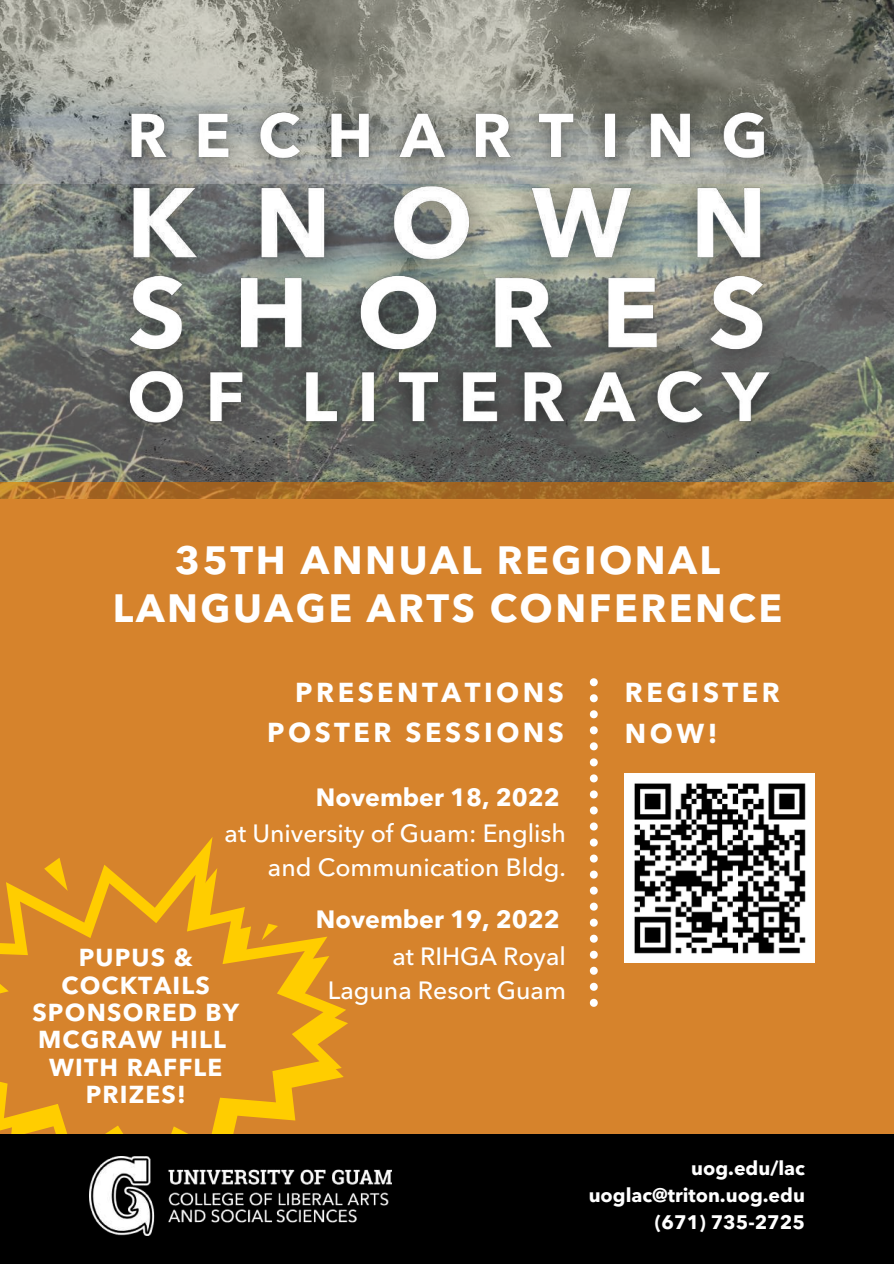
<style>
.page{position:relative;width:894px;height:1264px;background:#fff}
.page>*{position:absolute;margin:0;border:0;box-sizing:border-box;transform-origin:0 0}
.t1{font:700 39.15px/48.4px "Avenir Next LT Pro";letter-spacing:.065em;color:#fff;text-align:center}
.t2{font:700 27.15px/40.2px "Avenir Next LT Pro";letter-spacing:.13em;color:#fff;text-align:right}
.t3{font:500 24.75px/34px "Avenir Next LT Pro";color:#fff;text-align:right}
.t4{font:700 24.75px "Avenir Next LT Pro";color:#fff}
.t5{font:700 24.3px/27.3px "Avenir Next LT Pro";letter-spacing:.05em;color:#fff;text-align:center}
.t6{font:700 19.5px/27px "Avenir Next LT Pro";color:#fff;text-align:right}
</style>
<div class="page">
<div style="left:0;top:0;width:893px;height:1263px;background:#d6832c"></div>
<svg style="left:589px;top:678px;width:8px;height:8px"></svg>
<svg style="left:589px;top:694px;width:8px;height:8px"></svg>
<svg style="left:589px;top:710px;width:8px;height:8px"></svg>
<svg style="left:589px;top:726px;width:8px;height:8px"></svg>
<svg style="left:589px;top:742px;width:8px;height:8px"></svg>
<svg style="left:589px;top:758px;width:8px;height:8px"></svg>
<svg style="left:589px;top:774px;width:8px;height:8px"></svg>
<svg style="left:589px;top:790px;width:8px;height:8px"></svg>
<svg style="left:589px;top:806px;width:8px;height:8px"></svg>
<svg style="left:589px;top:822px;width:8px;height:8px"></svg>
<svg style="left:589px;top:838px;width:8px;height:8px"></svg>
<svg style="left:589px;top:854px;width:8px;height:8px"></svg>
<svg style="left:589px;top:870px;width:8px;height:8px"></svg>
<svg style="left:589px;top:886px;width:8px;height:8px"></svg>
<svg style="left:589px;top:902px;width:8px;height:8px"></svg>
<svg style="left:589px;top:918px;width:8px;height:8px"></svg>
<svg style="left:589px;top:934px;width:8px;height:8px"></svg>
<svg style="left:589px;top:950px;width:8px;height:8px"></svg>
<svg style="left:589px;top:966px;width:8px;height:8px"></svg>
<svg style="left:589px;top:982px;width:8px;height:8px"></svg>
<svg style="left:589px;top:998px;width:8px;height:8px"></svg>
<img style="left:0;top:0;width:893px;height:184px">
<img style="left:0;top:184px;width:893px;height:314px">
<svg style="left:0;top:837px;width:346px;height:296px"></svg>
<svg style="left:261px;top:923px;width:17px;height:17px"></svg>
<svg style="left:44px;top:857px;width:24px;height:33px"></svg>
<div style="left:0;top:1133px;width:893px;height:130px;background:#000"></div>
<img style="left:89px;top:1156px;width:302px;height:79px">
<img style="left:624px;top:773px;width:190px;height:189px">
<img style="left:85px;top:145px;width:782px;height:181px">
<img style="left:86px;top:234px;width:769px;height:183px">
<img style="left:96px;top:340px;width:720px;height:131px">
<img style="left:100px;top:86px;width:719px;height:116px">
<h1 class="t1" style="left:113px;top:539px;width:670px">35TH ANNUAL REGIONAL<br>LANGUAGE ARTS CONFERENCE</h1>
<p class="t2" style="left:267px;top:675px;width:298px">PRESENTATIONS<br>POSTER SESSIONS</p>
<p class="t2" style="left:624px;top:675px;width:156px;line-height:40.8px;text-align:left">REGISTER<br>NOW!</p>
<p class="t4" style="left:316px;top:786px;width:245px">November 18, 2022</p>
<p class="t3" style="left:224px;top:818px;width:343px">at University of Guam: English and Communication Bldg.</p>
<p class="t5" style="left:32px;top:946px;width:208px">PUPUS &amp;<br>COCKTAILS<br>SPONSORED BY<br>MCGRAW HILL<br>WITH RAFFLE<br>PRIZES!</p>
<p class="t4" style="left:316px;top:909px;width:245px">November 19, 2022</p>
<p class="t3" style="left:327px;top:941px;width:240px">at RIHGA Royal<br>Laguna Resort Guam</p>
<p class="t6" style="left:588px;top:1156px;width:218px">uog.edu/lac uoglac@triton.uog.edu (671) 735-2725</p>
</div>
